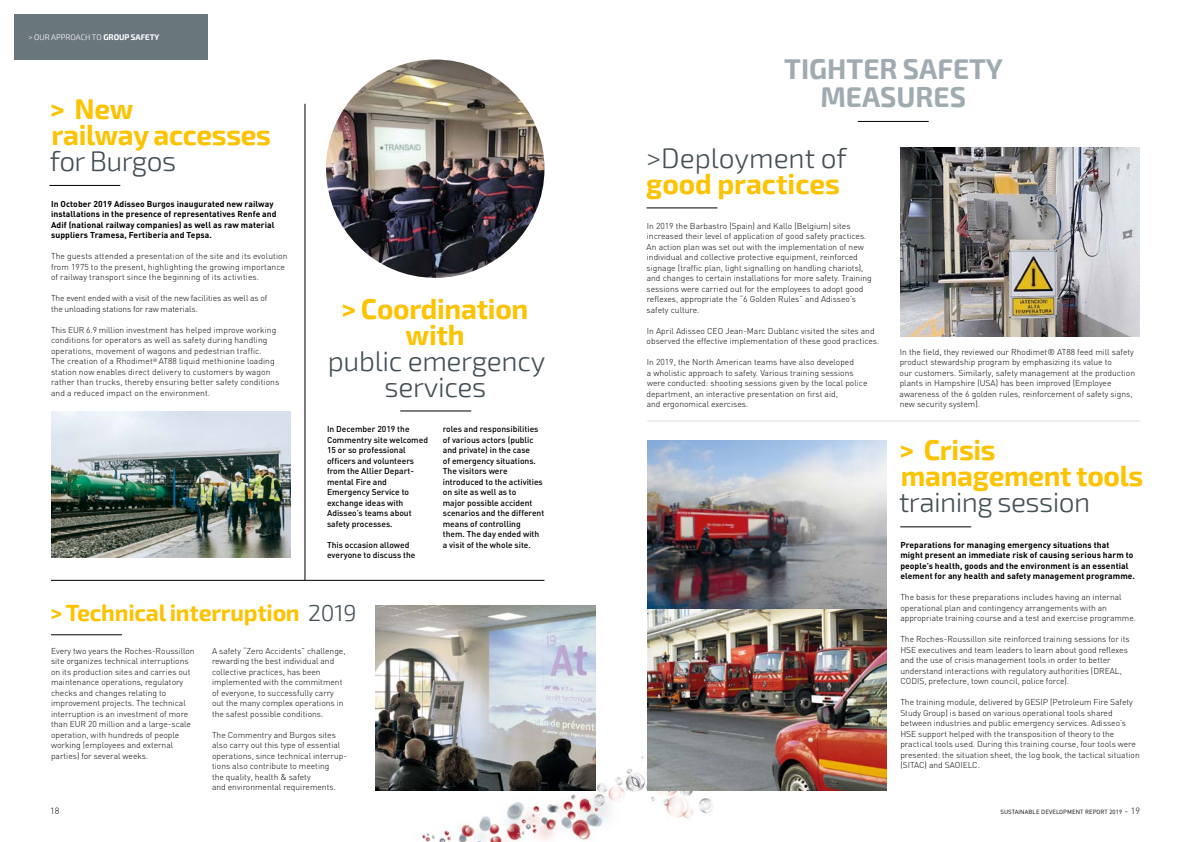
<style>
.page{position:relative;width:1191px;height:842px;background:#fff}
.page>*{position:absolute;margin:0;border:0;box-sizing:border-box;transform-origin:0 0}
.t1{font:700 28px/26px "Exo 2";letter-spacing:-.01em;color:#fdc300}
.t2{font:300 28px/26px "Exo 2";letter-spacing:-.01em;color:#445055;text-align:center}
.t3{font:700 28px/28px "Exo 2";color:#a0abb1;text-align:center}
.t4{font:700 23px "Exo 2";letter-spacing:-.01em;color:#fdc300}
.t5{font:300 9px "DIN";color:#000}
.t6{font:300 8.5px/10.5px "DIN";color:#000}
.t7{font:500 8.5px/10.5px "DIN";color:#000}
.t8{font:700 8.5px/10.5px "DIN";letter-spacing:.01em;color:#000}
.t9{font:300 8px "Exo 2";color:#fff}
.t10{font:6px "DIN";letter-spacing:.01em;color:#000}
.s1{font-weight:700}
.s2{font-weight:300;color:#445055}
.s3{font-weight:300;font-size:8px}
.s4{font-weight:300;font-size:9px}
</style>
<div class="page">
<img style="left:421px;top:751px;width:292px;height:91px">
<div style="left:14px;top:14px;width:194px;height:46px;background:#69767c"></div>
<hr style="left:900px;top:527px;width:71px;height:1px;background:#000">
<img style="left:375px;top:605px;width:220px;height:186px">
<img style="left:51px;top:412px;width:240px;height:145px">
<img style="left:326px;top:60px;width:218px;height:218px;border-radius:109px">
<hr style="left:49px;top:185px;width:71px;height:1px;background:#000">
<hr style="left:305px;top:104px;width:1px;height:476px;background:#000">
<hr style="left:400px;top:411px;width:71px;height:1px;background:#000">
<hr style="left:51px;top:634px;width:71px;height:1px;background:#000">
<hr style="left:51px;top:580px;width:493px;height:1px;background:#000">
<img style="left:900px;top:147px;width:240px;height:189px">
<hr style="left:857px;top:121px;width:71px;height:1px;background:#000">
<hr style="left:646px;top:208px;width:71px;height:1px;background:#000">
<img style="left:647px;top:441px;width:239px;height:169px">
<img style="left:647px;top:610px;width:239px;height:181px">
<hr style="left:647px;top:420px;width:493px;height:1px;background:#d8dee1">
<p class="t9" style="left:28px;top:32px;width:133px">&gt; OUR APPROACH TO <span class="s1">GROUP SAFETY</span></p>
<h1 class="t1" style="left:50px;top:97px;width:222px">&gt; New<br>railway accesses</h1>
<h1 class="t2" style="left:50px;top:149px;width:128px">for Burgos</h1>
<p class="t8" style="left:51px;top:198px;width:227px">In October 2019 Adisseo Burgos inaugurated new railway installations in the presence of representatives Renfe and Adif (national railway companies) as well as raw material suppliers Tramesa, Fertiberia and Tepsa.</p>
<p class="t6" style="left:51px;top:251px;width:238px">The guests attended a presentation of the site and its evolution from 1975 to the present, highlighting the growing importance of railway transport since the beginning of its activities.</p>
<p class="t6" style="left:51px;top:293px;width:218px">The event ended with a visit of the new facilities as well as of the unloading stations for raw materials.</p>
<p class="t6" style="left:51px;top:325px;width:230px">This EUR 6.9 million investment has helped improve working conditions for operators as well as safety during handling operations, movement of wagons and pedestrian traffic.<br>The creation of a Rhodimet<sup>®</sup> AT88 liquid methionine loading station now enables direct delivery to customers by wagon rather than trucks, thereby ensuring better safety conditions and a reduced impact on the environment.</p>
<h1 class="t1" style="left:341px;top:296px;width:188px;text-align:center">&gt; Coordination with</h1>
<h1 class="t2" style="left:328px;top:348px;width:219px">public emergency services</h1>
<p class="t7" style="left:327px;top:423px;width:102px">In December 2019 the<br>Commentry site welcomed<br>15 or so professional officers and volunteers from the Allier Depart&shy;mental Fire and<br>Emergency Service to exchange ideas with<br>Adisseo’s teams about safety processes.</p>
<p class="t7" style="left:327px;top:539px;width:90px">This occasion allowed everyone to discuss the</p>
<p class="t7" style="left:443px;top:423px;width:103px">roles and responsibilities of various actors (public and private) in the case<br>of emergency situations.<br>The visitors were introduced to the activities on site as well as to<br>major possible accident scenarios and the different means of controlling them. The day ended with a visit of the whole site.</p>
<h2 class="t4" style="left:50px;top:600px;width:308px">&gt; Technical interruption <span class="s2">2019</span></h2>
<p class="t6" style="left:51px;top:645px;width:145px">Every two years the Roches-Roussillon site organizes technical interruptions on its production sites and carries out maintenance operations, regulatory checks and changes relating to improvement projects. The technical interruption is an investment of more than EUR 20 million and a large-scale operation, with hundreds of people working (employees and external parties) for several weeks.</p>
<p class="t6" style="left:212px;top:645px;width:135px">A safety “Zero Accidents” challenge, rewarding the best individual and collective practices, has been implemented with the commitment of everyone, to successfully carry out the many complex operations in the safest possible conditions.</p>
<p class="t6" style="left:212px;top:729px;width:136px">The Commentry and Burgos sites also carry out this type of essential operations, since technical interrup&shy;tions also contribute to meeting<br>the quality, health &amp; safety<br>and environmental requirements.</p>
<h1 class="t3" style="left:784px;top:56px;width:220px">TIGHTER SAFETY<br>MEASURES</h1>
<h1 class="t2" style="left:646px;top:145px;width:202px">&gt;Deployment of</h1>
<h1 class="t1" style="left:646px;top:172px;width:195px">good practices</h1>
<p class="t6" style="left:646px;top:220px;width:227px">In 2019 the Barbastro (Spain) and Kallo (Belgium) sites increased their level of application of good safety practices.<br>An action plan was set out with the implementation of new individual and collective protective equipment, reinforced signage (traffic plan, light signalling on handling chariots), and changes to certain installations for more safety. Training sessions were carried out for the employees to adopt good reflexes, appropriate the “6 Golden Rules” and Adisseo’s safety culture.</p>
<p class="t6" style="left:646px;top:325px;width:234px">In April Adisseo CEO Jean-Marc Dublanc visited the sites and observed the effective implementation of these good practices.</p>
<p class="t6" style="left:646px;top:357px;width:222px">In 2019, the North American teams have also developed<br>a wholistic approach to safety. Various training sessions were conducted: shooting sessions given by the local police department, an interactive presentation on first aid,<br>and ergonomical exercises.</p>
<p class="t6" style="left:899px;top:347px;width:237px">In the field, they reviewed our Rhodimet® AT88 feed mill safety product stewardship program by emphasizing its value to<br>our customers. Similarly, safety management at the production plants in Hampshire (USA) has been improved (Employee awareness of the 6 golden rules, reinforcement of safety signs, new security system).</p>
<h1 class="t1" style="left:899px;top:438px;width:245px">&gt; Crisis management tools</h1>
<h1 class="t2" style="left:899px;top:490px;width:193px">training session</h1>
<p class="t8" style="left:900px;top:539px;width:236px">Preparations for managing emergency situations that<br>might present an immediate risk of causing serious harm to people’s health, goods and the environment is an essential element for any health and safety management programme.</p>
<p class="t6" style="left:900px;top:592px;width:237px">The basis for these preparations includes having an internal operational plan and contingency arrangements with an appropriate training course and a test and exercise programme.</p>
<p class="t6" style="left:900px;top:634px;width:231px">The Roches-Roussillon site reinforced training sessions for its HSE executives and team leaders to learn about good reflexes and the use of crisis management tools in order to better understand interactions with regulatory authorities (DREAL, CODIS, prefecture, town council, police force).</p>
<p class="t6" style="left:900px;top:697px;width:241px">The training module, delivered by GESIP (Petroleum Fire Safety Study Group) is based on various operational tools shared between industries and public emergency services. Adisseo’s HSE support helped with the transposition of theory to the practical tools used. During this training course, four tools were presented: the situation sheet, the log book, the tactical situation (SITAC) and SAOIELC.</p>
<p class="t5" style="left:50px;top:805px;width:11px">18</p>
<p class="t10" style="left:1000px;top:808px;width:141px">SUSTAINABLE DEVELOPMENT REPORT 2019 <span class="s3">–</span> <span class="s4">19</span></p>
</div>
